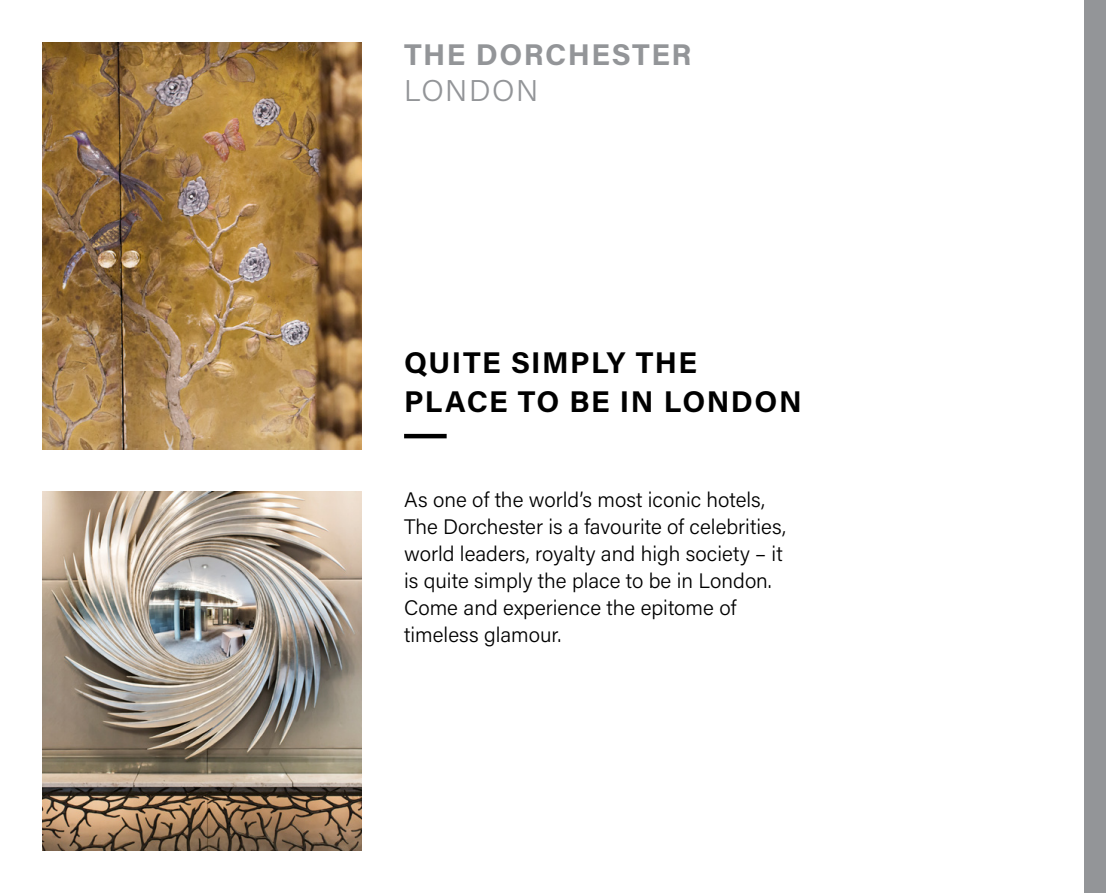
<style>
.page{position:relative;width:1106px;height:893px;background:#fff}
.page>*{position:absolute;margin:0;border:0;box-sizing:border-box;transform-origin:0 0}
.t1{font:700 30px/39px "Acumin Pro";letter-spacing:.05em;color:#000}
.t2{font:700 30px "Acumin Pro";letter-spacing:.05em;color:#939598}
.t3{font:300 30px "Acumin Pro";letter-spacing:.05em;color:#939598}
.t4{font:300 21px/27px "Acumin Pro";color:#000}
</style>
<div class="page">
<div style="left:1084px;top:0;width:22px;height:893px;background:#939598"></div>
<hr style="left:404px;top:434px;width:42px;height:4px;background:#000">
<img style="left:43px;top:43px;width:318px;height:406px">
<img style="left:43px;top:492px;width:318px;height:358px">
<h1 class="t2" style="left:404px;top:33px;width:288px">THE DORCHESTER</h1>
<h1 class="t3" style="left:404px;top:69px;width:136px">LONDON</h1>
<h1 class="t1" style="left:404px;top:342px;width:399px">QUITE SIMPLY THE<br>PLACE TO BE IN LONDON</h1>
<p class="t4" style="left:404px;top:486px;width:383px">As one of the world’s most iconic hotels, The Dorchester is a favourite of celebrities, world leaders, royalty and high society – it is quite simply the place to be in London.<br>Come and experience the epitome of timeless glamour.</p>
</div>
